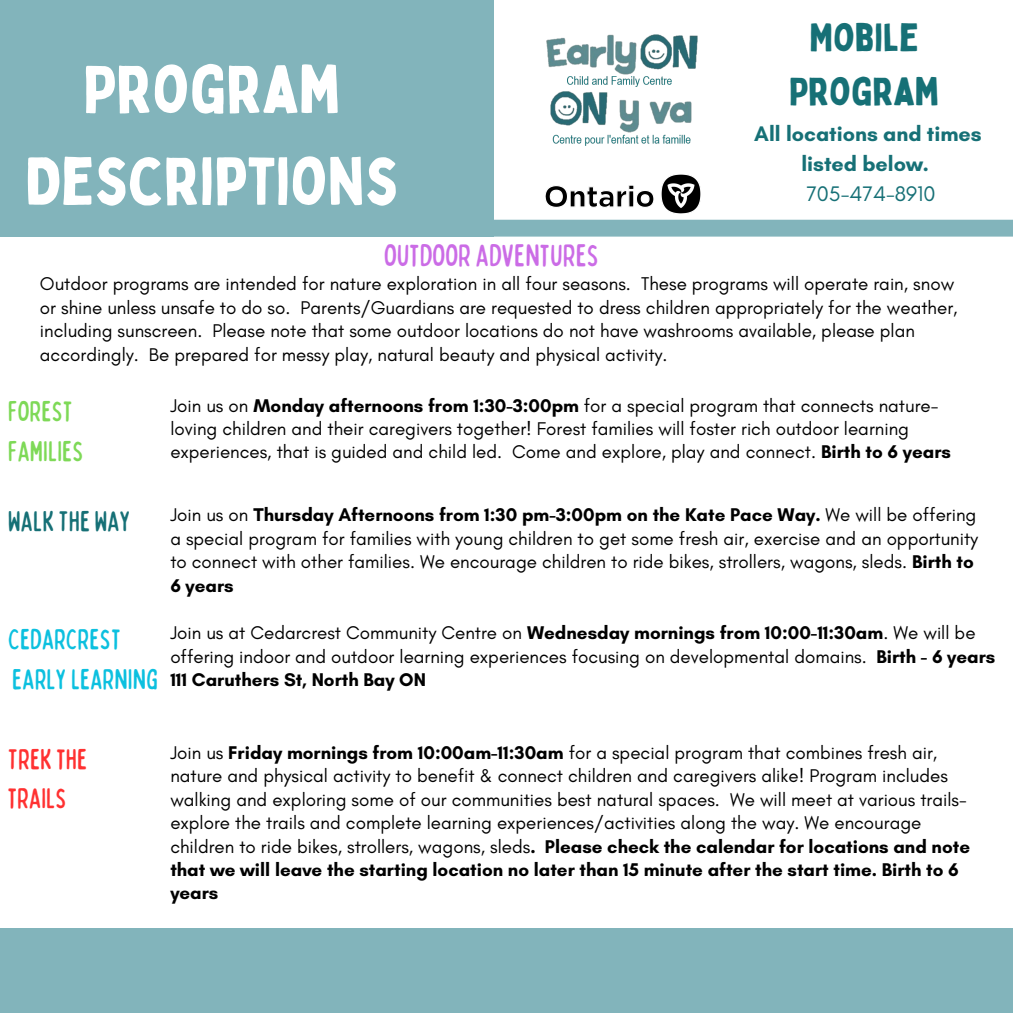
<style>
.page{position:relative;width:1013px;height:1013px;background:#fff}
.page>*{position:absolute;margin:0;border:0;box-sizing:border-box;transform-origin:0 0}
.t1{font:66px/91.9px "Bobby Jones";color:#fff;text-align:center}
.t2{font:38.5px/53.5px "Bobby Jones";color:#167076;text-align:center}
.t3{font:condensed 31.25px "Bobby Jones Soft";color:#cb6ce6}
.t4{font:condensed 28.75px/39.4px "Bobby Jones Soft";color:#0cc0df}
.t5{font:condensed 28.75px/39.4px "Bobby Jones Soft";color:#7ed957}
.t6{font:condensed 28.75px/39.4px "Bobby Jones Soft";color:#ff3131}
.t7{font:condensed 28.75px "Bobby Jones Soft";color:#167076}
.t8{font:700 21.5px/30px "Glacial Indifference";color:#167076;text-align:center}
.t9{font:18.75px/23.5px "Glacial Indifference";color:#000}
.t10{font:700 18.75px "Glacial Indifference";color:#000}
.s1{font-weight:400}
.s2{font-weight:700}
</style>
<div class="page">
<div style="left:0;top:0;width:493px;height:236px;background:#82b4bb"></div>
<img style="left:546px;top:34px;width:152px;height:112px">
<img style="left:545px;top:175px;width:155px;height:39px">
<div style="left:247px;top:220px;width:765px;height:16px;background:#82b4bb"></div>
<div style="left:0;top:927px;width:1012px;height:85px;background:#82b4bb"></div>
<p class="t1" style="left:25px;top:42px;width:375px">PROGRAM<br>DESCRIPTIONS</p>
<h1 class="t3" style="left:384px;top:236px;width:217px">OUTDOOR ADVENTURES</h1>
<h4 class="t2" style="left:789px;top:10px;width:152px">MOBILE<br>PROGRAM</h4>
<p class="t8" style="left:754px;top:119px;width:229px">All locations and times listed below.<br><span class="s1">705-474-8910</span></p>
<h3 class="t9" style="left:40px;top:272px;width:919px">Outdoor programs are intended for nature exploration in all four seasons. These programs will operate rain, snow or shine unless unsafe to do so. Parents/Guardians are requested to dress children appropriately for the weather, including sunscreen. Please note that some outdoor locations do not have washrooms available, please plan accordingly. Be prepared for messy play, natural beauty and physical activity.</h3>
<h3 class="t5" style="left:8px;top:391px;width:78px">FOREST<br>FAMILIES</h3>
<p class="t9" style="left:170px;top:393px;width:782px">Join us on <span class="s2">Monday afternoons from 1:30-3:00pm</span> for a special program that connects nature&shy;loving children and their caregivers together! Forest families will foster rich outdoor learning experiences, that is guided and child led. Come and explore, play and connect. <span class="s2">Birth to 6 years</span></p>
<h3 class="t7" style="left:8px;top:503px;width:124px">WALK THE WAY</h3>
<p class="t9" style="left:170px;top:503px;width:809px">Join us on <span class="s2">Thursday Afternoons from 1:30 pm-3:00pm on the Kate Pace Way.</span> We will be offering a special program for families with young children to get some fresh air, exercise and an opportunity to connect with other families. We encourage children to ride bikes, strollers, wagons, sleds. <span class="s2">Birth to 6 years</span></p>
<h2 class="t4" style="left:8px;top:618px;width:151px">CEDARCREST<br>EARLYLEARNING</h2>
<h3 class="t9" style="left:170px;top:621px;width:806px">Join us at Cedarcrest Community Centre on <span class="s2">Wednesday mornings from 10:00-11:30am</span>. We will be offering indoor and outdoor learning experiences focusing on developmental domains.</h3>
<p class="t10" style="left:876px;top:645px;width:120px">Birth - 6 years</p>
<p class="t10" style="left:170px;top:668px;width:257px">111 Caruthers St, North Bay ON</p>
<p class="t6" style="left:8px;top:738px;width:81px">TREK THE<br>TRAILS</p>
<p class="t9" style="left:170px;top:740px;width:801px">Join us <span class="s2">Friday mornings from 10:00am-11:30am</span> for a special program that combines fresh air, nature and physical activity to benefit &amp; connect children and caregivers alike! Program includes walking and exploring some of our communities best natural spaces. We will meet at various trails&shy;explore the trails and complete learning experiences/activities along the way. We encourage children to ride bikes, strollers, wagons, sleds<span class="s2">. Please check the calendar for locations and note that we will leave the starting location no later than 15 minute after the start time. Birth to 6 years</span></p>
</div>
